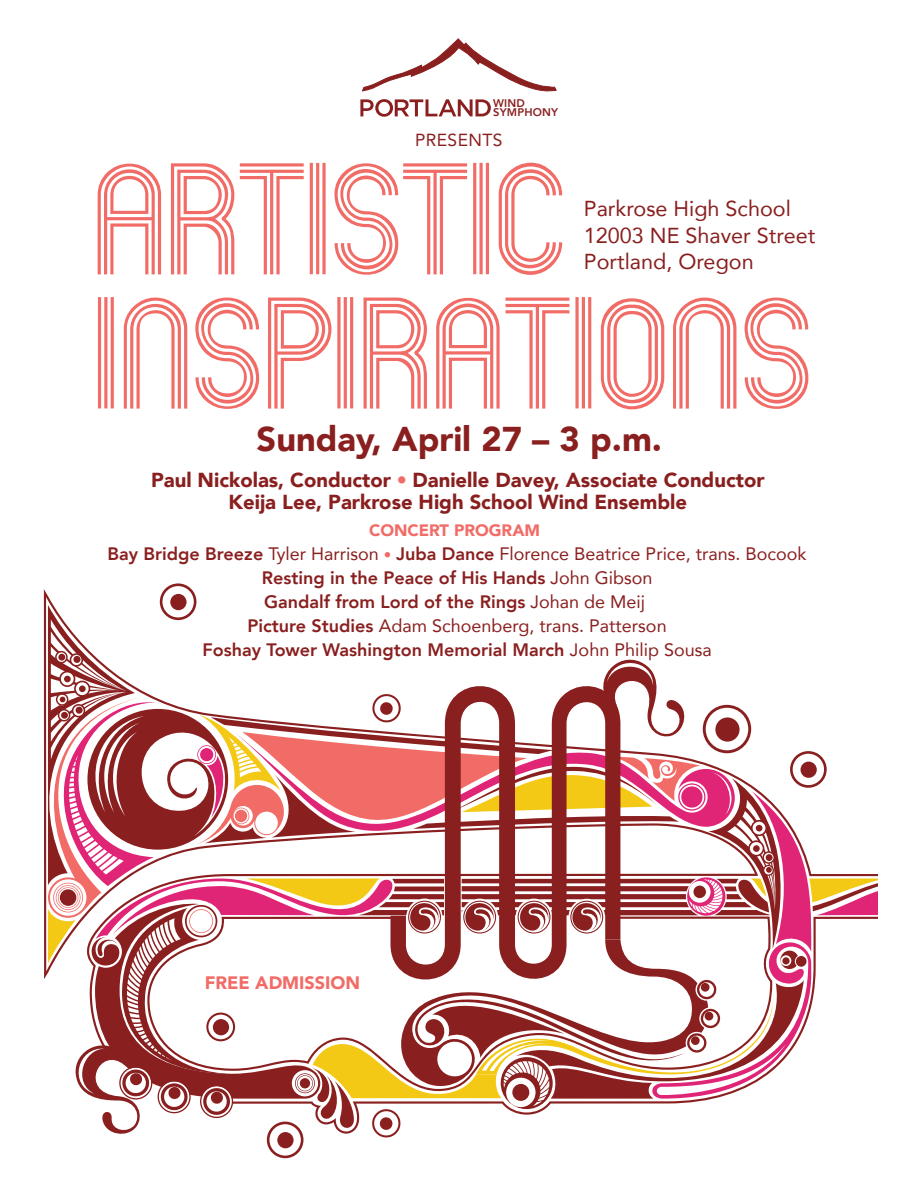
<style>
.page{position:relative;width:918px;height:1188px;background:#fff}
.page>*{position:absolute;margin:0;border:0;box-sizing:border-box;transform-origin:0 0}
.t1{font:158.7px/134.2px "Mexcellent";color:#f16c67}
.t2{font:900 34.35px "Avenir";color:#8a1f1f}
.t3{font:21.6px/26.4px "Avenir";color:#8a1f1f}
.t4{font:900 20.25px/22.5px "Avenir";color:#8a1f1f;text-align:center}
.t5{font:800 18px/24px "Avenir";color:#8a1f1f;text-align:center}
.t6{font:900 18px "Avenir";color:#f16c67}
.t7{font:17.4px "Avenir";letter-spacing:.02em;color:#8a1f1f}
.t8{font:900 16.5px "Avenir";color:#f16c67}
.t9{font:800 11.1px/9.1px "Avenir";letter-spacing:.015em;color:#8a1f1f}
.s1{font-weight:400;color:#f16c67}
.s2{font-weight:400}
.s3{font-weight:400;font-size:15px;color:#f16c67}
</style>
<div class="page">
<svg style="left:360px;top:39px;width:197px;height:78px"></svg>
<svg style="left:43px;top:583px;width:834px;height:575px"></svg>
<p class="t9" style="left:493px;top:99px;width:66px">WIND<br>SYMPHONY</p>
<p class="t7" style="left:415px;top:126px;width:89px">PRESENTS</p>
<h1 class="t1" style="left:93px;top:152px;width:721px">ARTISTIC<br>INSPIRATIONS</h1>
<p class="t3" style="left:584px;top:195px;width:233px">Parkrose High School<br>12003 NE Shaver Street<br>Portland, Oregon</p>
<h2 class="t2" style="left:257px;top:410px;width:407px">Sunday, April 27 – 3 p.m.</h2>
<p class="t4" style="left:151px;top:468px;width:615px">Paul Nickolas, Conductor <span class="s1">•</span> Danielle Davey, Associate Conductor<br>Keija Lee, Parkrose High School Wind Ensemble</p>
<p class="t8" style="left:369px;top:516px;width:173px">CONCERT PROGRAM</p>
<p class="t5" style="left:108px;top:542px;width:700px">Bay Bridge Breeze <span class="s2">Tyler Harrison</span> <span class="s3">•</span> Juba Dance <span class="s2">Florence Beatrice Price, trans. Bocook </span>Resting in the Peace of His Hands <span class="s2">John Gibson<br></span>Gandalf from Lord of the Rings <span class="s2">Johan de Meij<br></span>Picture Studies <span class="s2">Adam Schoenberg, trans. Patterson<br></span>Foshay Tower Washington Memorial March <span class="s2">John Philip Sousa</span></p>
<p class="t6" style="left:205px;top:967px;width:157px">FREE ADMISSION</p>
</div>
